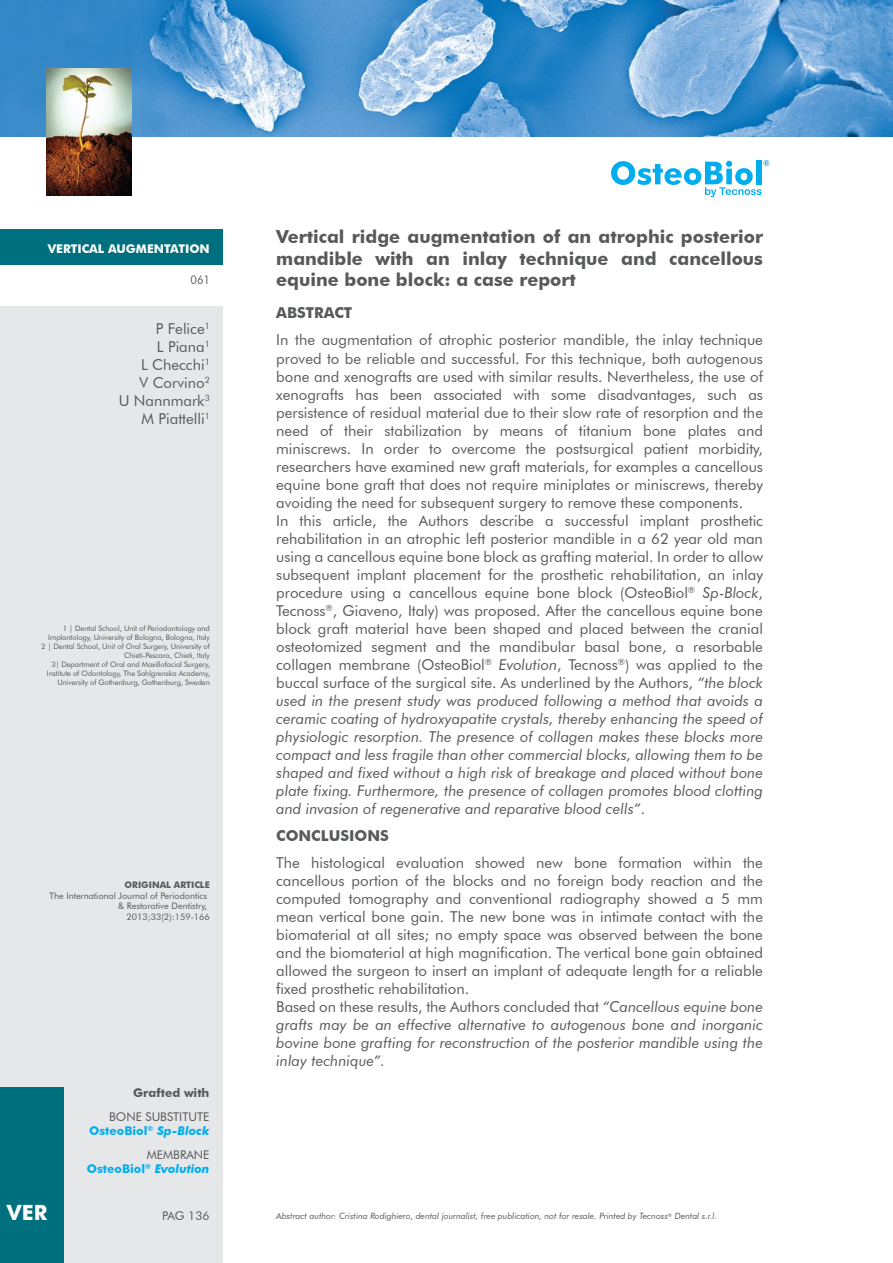
<style>
.page{position:relative;width:893px;height:1263px;background:#fff}
.page>*{position:absolute;margin:0;border:0;box-sizing:border-box;transform-origin:0 0}
.t1{font:700 21px "Futura BT";color:#fff}
.t2{font:700 18px/21.6px "Futura BT";color:#58595b;text-align:justify}
.t3{font:15px/18px "Futura BT";color:#58595b}
.t4{font:700 12px/23.4px "Futura BT";color:#00aeef;text-align:right}
.t5{font:12px/23.4px "Futura BT";color:#58595b;text-align:right}
.t6{font:700 12px "Futura BT";color:#fff}
.t7{font:12px "Futura BT";color:#58595b;scale:.91 1}
.t8{font:9px/10.8px "Futura BT";color:#58595b;text-align:right}
.t9{font:italic 8.7px "Futura BT";color:#58595b}
.t10{font:7.5px/9px "Futura BT";letter-spacing:-.01em;color:#58595b;text-align:right}
.s1{font-weight:700}
.s2{font-style:italic}
.s3{font-weight:400;color:#58595b}
</style>
<div class="page">
<div style="left:0;top:230px;width:223px;height:35px;background:#00707e"></div>
<div style="left:0;top:306px;width:223px;height:957px;background:#e6e7e8"></div>
<div style="left:0;top:1087px;width:64px;height:176px;background:#00707e"></div>
<img style="left:0;top:0;width:893px;height:136px">
<img style="left:46px;top:68px;width:85px;height:128px">
<svg style="left:611px;top:160px;width:158px;height:37px"></svg>
<p class="t6" style="left:48px;top:241px;width:164px">VERTICAL AUGMENTATION</p>
<p class="t7" style="left:191px;top:272px;width:23px">061</p>
<p class="t3" style="left:119px;top:319px;width:93px;text-align:right">P Felice<sup>1<br></sup>L Piana<sup>1<br></sup>L Checchi<sup>1<br></sup>V Corvino<sup>2<br></sup>U Nannmark<sup>3<br></sup>M Piattelli<sup>1</sup></p>
<p class="t10" style="left:41px;top:623px;width:170px">1 | Dental School, Unit of Periodontology and Implantology, University of Bologna, Bologna, Italy<br>2 | Dental School, Unit of Oral Surgery, University of Chieti-Pescara, Chieti, Italy<br>3| Department of Oral and Maxillofacial Surgery, Institute of Odontology, The Sahlgrenska Academy, University of Gothenburg, Gothenburg, Sweden</p>
<p class="t8" style="left:49px;top:879px;width:162px"><span class="s1">ORIGINAL ARTICLE<br></span>The International Journal of Periodontics &amp; Restorative Dentistry,<br>2013;33(2):159-166</p>
<p class="t5" style="left:109px;top:1081px;width:102px"><span class="s1">Grafted with<br></span>BONE SUBSTITUTE</p>
<p class="t4" style="left:89px;top:1119px;width:122px">OsteoBiol<sup>®</sup> <span class="s2">Sp-Block<br></span><span class="s3">MEMBRANE</span></p>
<p class="t4" style="left:87px;top:1157px;width:124px">OsteoBiol<sup>®</sup> <span class="s2">Evolution</span></p>
<p class="t1" style="left:7px;top:1200px;width:42px">VER</p>
<p class="t5" style="left:162px;top:1204px;width:49px">PAG 136</p>
<p class="t2" style="left:276px;top:226px;width:488px">Vertical ridge augmentation of an atrophic posterior mandible with an inlay technique and cancellous equine bone block: a case report</p>
<p class="t3" style="left:276px;top:300px;width:488px;line-height:27px"><span class="s1">ABSTRACT<br></span>In the augmentation of atrophic posterior mandible, the inlay technique</p>
<p class="t3" style="left:276px;top:349px;width:488px">proved to be reliable and successful. For this technique, both autogenous bone and xenografts are used with similar results. Nevertheless, the use of xenografts has been associated with some disadvantages, such as persistence of residual material due to their slow rate of resorption and the need of their stabilization by means of titanium bone plates and miniscrews. In order to overcome the postsurgical patient morbidity, researchers have examined new graft materials, for examples a cancellous equine bone graft that does not require miniplates or miniscrews, thereby avoiding the need for subsequent surgery to remove these components.<br>In this article, the Authors describe a successful implant prosthetic rehabilitation in an atrophic left posterior mandible in a 62 year old man using a cancellous equine bone block as grafting material. In order to allow subsequent implant placement for the prosthetic rehabilitation, an inlay procedure using a cancellous equine bone block (OsteoBiol<sup>®</sup> <span class="s2">Sp-Block</span>, Tecnoss<sup>®</sup>, Giaveno, Italy) was proposed. After the cancellous equine bone block graft material have been shaped and placed between the cranial osteotomized segment and the mandibular basal bone, a resorbable collagen membrane (OsteoBiol<sup>®</sup> <span class="s2">Evolution</span>, Tecnoss<sup>®</sup>) was applied to the buccal surface of the surgical site. As underlined by the Authors, <span class="s2">“the block used in the present study was produced following a method that avoids a ceramic coating of hydroxyapatite crystals, thereby enhancing the speed of physiologic resorption. The presence of collagen makes these blocks more compact and less fragile than other commercial blocks, allowing them to be shaped and fixed without a high risk of breakage and placed without bone plate fixing. Furthermore, the presence of collagen promotes blood clotting and invasion of regenerative and reparative blood cells”</span>.</p>
<p class="t3" style="left:276px;top:822px;width:488px;line-height:27px"><span class="s1">CONCLUSIONS<br></span>The histological evaluation showed new bone formation within the</p>
<p class="t3" style="left:276px;top:871px;width:488px">cancellous portion of the blocks and no foreign body reaction and the computed tomography and conventional radiography showed a 5 mm mean vertical bone gain. The new bone was in intimate contact with the biomaterial at all sites; no empty space was observed between the bone and the biomaterial at high magnification. The vertical bone gain obtained allowed the surgeon to insert an implant of adequate length for a reliable fixed prosthetic rehabilitation.<br>Based on these results, the Authors concluded that <span class="s2">“Cancellous equine bone grafts may be an effective alternative to autogenous bone and inorganic bovine bone grafting for reconstruction of the posterior mandible using the inlay technique”.</span></p>
<p class="t9" style="left:276px;top:1211px;width:442px">Abstract author: Cristina Rodighiero, dental journalist, free publication, not for resale. Printed by Tecnoss<sup>®</sup> Dental s.r.l.</p>
</div>
